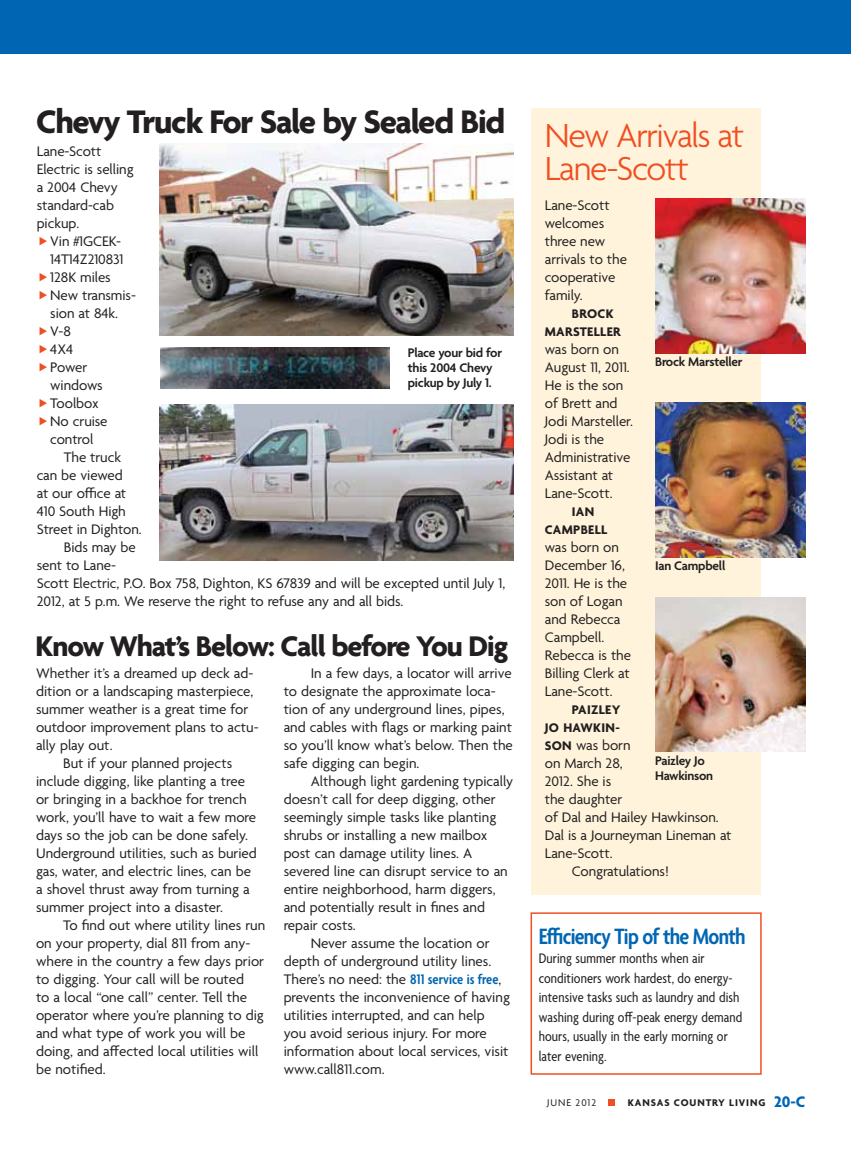
<style>
.page{position:relative;width:851px;height:1161px;background:#fff}
.page>*{position:absolute;margin:0;border:0;box-sizing:border-box;transform-origin:0 0}
.t1{font:300 36px/33px "Agenda";letter-spacing:-.04em;color:#f04e23}
.t2{font:700 35.25px "Agenda";letter-spacing:-.045em;color:#231f20}
.t3{font:700 30.75px "Agenda";letter-spacing:-.035em;color:#231f20}
.t4{font:600 condensed 24px "Agenda";letter-spacing:-.03em;color:#0066b3}
.t5{font:15px/18px "Agenda";letter-spacing:-.005em;color:#231f20}
.t6{font:condensed 15px/19.5px "Agenda";letter-spacing:.005em;color:#231f20}
.t7{font:600 13.5px/15px "Agenda";letter-spacing:-.02em;color:#231f20}
.t8{font:700 13.5px/18px "Agenda";letter-spacing:.025em;color:#231f20}
.t9{font:700 10.5px "Agenda";letter-spacing:.09em;color:#231f20}
.t10{font:10.5px "Agenda";letter-spacing:.09em;color:#231f20}
.s1{font-weight:600;font-stretch:condensed;color:#0066b3}
.s2{font-weight:700;font-size:13.5px}
.s3{font-size:16.5px;color:#0066b3}
</style>
<div class="page">
<div style="left:531px;top:108px;width:229px;height:787px;background:#fff4db"></div>
<img style="left:655px;top:199px;width:151px;height:154px">
<img style="left:655px;top:403px;width:151px;height:154px">
<img style="left:655px;top:597px;width:151px;height:155px">
<div style="left:530px;top:912px;width:231px;height:163px;border:2px solid #f04e23"></div>
<img style="left:160px;top:144px;width:353px;height:191px">
<img style="left:160px;top:404px;width:353px;height:157px">
<img style="left:160px;top:347px;width:230px;height:41px">
<div style="left:608px;top:1099px;width:7px;height:7px;background:#f04e23"></div>
<div style="left:0;top:0;width:850px;height:54px;background:#0066b3"></div>
<h2 class="t2" style="left:36px;top:103px;width:471px">CHEVY TRUCK FOR SALE BY SEALED BID</h2>
<p class="t5" style="left:37px;top:143px;width:98px">Lane-Scott<br>Electric is selling a 2004 Chevy standard-cab pickup.</p>
<p class="t5" style="left:50px;top:233px;width:87px">Vin #1GCEK-<br>14T14Z210831<br>128K miles<br>New transmis&shy;sion at 84k.<br>V-8<br>4X4<br>Power windows<br>Toolbox<br>No cruise control</p>
<p class="t5" style="left:64px;top:449px;width:59px">The truck</p>
<p class="t5" style="left:37px;top:467px;width:88px">can be viewed</p>
<p class="t5" style="left:37px;top:485px;width:91px">at our office at</p>
<p class="t5" style="left:37px;top:503px;width:91px">410 South High</p>
<p class="t5" style="left:37px;top:521px;width:106px">Street in Dighton.</p>
<p class="t5" style="left:64px;top:539px;width:73px">Bids may be</p>
<p class="t5" style="left:37px;top:557px;width:81px">sent to Lane-</p>
<p class="t5" style="left:37px;top:575px;width:470px">Scott Electric, P.O. Box 758, Dighton, KS 67839 and will be excepted until July 1,</p>
<p class="t5" style="left:37px;top:593px;width:368px">2012, at 5 p.m. We reserve the right to refuse any and all bids.</p>
<p class="t7" style="left:408px;top:346px;width:96px">Place your bid for this 2004 Chevy pickup by July 1.</p>
<h3 class="t3" style="left:36px;top:630px;width:474px">KNOW WHAT’S BELOW: CALL BEFORE YOU DIG</h3>
<p class="t5" style="left:36px;top:665px;width:219px">Whether it’s a dreamed up deck ad-</p>
<p class="t5" style="left:36px;top:683px;width:219px">dition or a landscaping masterpiece,</p>
<p class="t5" style="left:36px;top:701px;width:214px">summer weather is a great time for</p>
<p class="t5" style="left:36px;top:719px;width:224px">outdoor improvement plans to actu-</p>
<p class="t5" style="left:36px;top:737px;width:78px">ally play out.</p>
<p class="t5" style="left:63px;top:755px;width:171px">But if your planned projects</p>
<p class="t5" style="left:36px;top:773px;width:211px">include digging, like planting a tree</p>
<p class="t5" style="left:36px;top:791px;width:212px">or bringing in a backhoe for trench</p>
<p class="t5" style="left:36px;top:809px;width:222px">work, you’ll have to wait a few more</p>
<p class="t5" style="left:36px;top:827px;width:213px">days so the job can be done safely.</p>
<p class="t5" style="left:36px;top:845px;width:222px">Underground utilities, such as buried</p>
<p class="t5" style="left:36px;top:863px;width:216px">gas, water, and electric lines, can be</p>
<p class="t5" style="left:36px;top:881px;width:215px">a shovel thrust away from turning a</p>
<p class="t5" style="left:36px;top:899px;width:188px">summer project into a disaster.</p>
<p class="t5" style="left:63px;top:917px;width:204px">To find out where utility lines run</p>
<p class="t5" style="left:36px;top:935px;width:216px">on your property, dial 811 from any-</p>
<p class="t5" style="left:36px;top:953px;width:229px">where in the country a few days prior</p>
<p class="t5" style="left:36px;top:971px;width:209px">to digging. Your call will be routed</p>
<p class="t5" style="left:36px;top:989px;width:212px">to a local “one call” center. Tell the</p>
<p class="t5" style="left:36px;top:1007px;width:229px">operator where you’re planning to dig</p>
<p class="t5" style="left:36px;top:1025px;width:211px">and what type of work you will be</p>
<p class="t5" style="left:36px;top:1043px;width:224px">doing, and affected local utilities will</p>
<p class="t5" style="left:36px;top:1061px;width:71px">be notified.</p>
<p class="t5" style="left:284px;top:665px;width:231px;text-indent:27px">In a few days, a locator will arrive to designate the approximate loca&shy;tion of any underground lines, pipes, and cables with flags or marking paint so you’ll know what’s below. Then the safe digging can begin.</p>
<p class="t5" style="left:310px;top:773px;width:204px">Although light gardening typically</p>
<p class="t5" style="left:284px;top:791px;width:214px">doesn’t call for deep digging, other</p>
<p class="t5" style="left:284px;top:809px;width:214px">seemingly simple tasks like planting</p>
<p class="t5" style="left:284px;top:827px;width:205px">shrubs or installing a new mailbox</p>
<p class="t5" style="left:284px;top:845px;width:190px">post can damage utility lines. A</p>
<p class="t5" style="left:284px;top:863px;width:226px">severed line can disrupt service to an</p>
<p class="t5" style="left:284px;top:881px;width:213px">entire neighborhood, harm diggers,</p>
<p class="t5" style="left:284px;top:899px;width:203px">and potentially result in fines and</p>
<p class="t5" style="left:284px;top:917px;width:74px">repair costs.</p>
<p class="t5" style="left:310px;top:935px;width:180px">Never assume the location or</p>
<p class="t5" style="left:284px;top:953px;width:209px">depth of underground utility lines.</p>
<p class="t5" style="left:284px;top:971px;width:219px">There’s no need: the <span class="s1">811 service is free</span>,</p>
<p class="t5" style="left:284px;top:989px;width:228px">prevents the inconvenience of having</p>
<p class="t5" style="left:284px;top:1007px;width:202px">utilities interrupted, and can help</p>
<p class="t5" style="left:284px;top:1025px;width:205px">you avoid serious injury. For more</p>
<p class="t5" style="left:284px;top:1043px;width:226px">information about local services, visit</p>
<p class="t5" style="left:284px;top:1061px;width:102px">www.call811.com.</p>
<h1 class="t1" style="left:544px;top:121px;width:201px">New Arrivals at<br>Lane-Scott</h1>
<p class="t5" style="left:544px;top:197px;width:84px">Lane-Scott welcomes three new arrivals to the cooperative family.</p>
<p class="t8" style="left:544px;top:306px;width:77px;text-indent:27px">BROCK<br>MARSTELLER</p>
<p class="t5" style="left:544px;top:341px;width:90px">was born on<br>August 11, 2011.<br>He is the son of Brett and<br>Jodi Marsteller.<br>Jodi is the<br>Administrative<br>Assistant at<br>Lane-Scott.</p>
<p class="t8" style="left:544px;top:504px;width:57px;text-indent:27px">IAN<br>CAMPBELL</p>
<p class="t5" style="left:544px;top:539px;width:88px">was born on<br>December 16,<br>2011. He is the son of Logan and Rebecca<br>Campbell.<br>Rebecca is the<br>Billing Clerk at<br>Lane-Scott.</p>
<p class="t8" style="left:544px;top:702px;width:77px;text-align:right">PAIZLEY<br>JO HAWKIN-</p>
<p class="t5" style="left:544px;top:737px;width:87px"><span class="s2">SON</span> was born</p>
<p class="t5" style="left:545px;top:755px;width:79px">on March 28,</p>
<p class="t5" style="left:545px;top:773px;width:68px">2012. She is</p>
<p class="t5" style="left:545px;top:791px;width:79px">the daughter</p>
<p class="t5" style="left:545px;top:809px;width:175px">of Dal and Hailey Hawkinson.</p>
<p class="t5" style="left:545px;top:827px;width:188px">Dal is a Journeyman Lineman at</p>
<p class="t5" style="left:545px;top:845px;width:69px">Lane-Scott.</p>
<p class="t5" style="left:572px;top:863px;width:98px">Congratulations!</p>
<p class="t7" style="left:655px;top:355px;width:89px">Brock Marsteller</p>
<p class="t7" style="left:655px;top:559px;width:72px">Ian Campbell</p>
<p class="t7" style="left:655px;top:754px;width:59px">Paizley Jo<br>Hawkinson</p>
<h3 class="t4" style="left:538px;top:923px;width:208px">Efficiency Tip of the Month</h3>
<p class="t6" style="left:538px;top:950px;width:205px">During summer months when air conditioners work hardest, do energy&shy;intensive tasks such as laundry and dish washing during off-peak energy demand hours, usually in the early morning or later evening.</p>
<p class="t10" style="left:547px;top:1096px;width:50px">June 2012</p>
<p class="t9" style="left:627px;top:1096px;width:178px">KANSAS COUNTRY LIVING <span class="s3">20-C</span></p>
</div>
